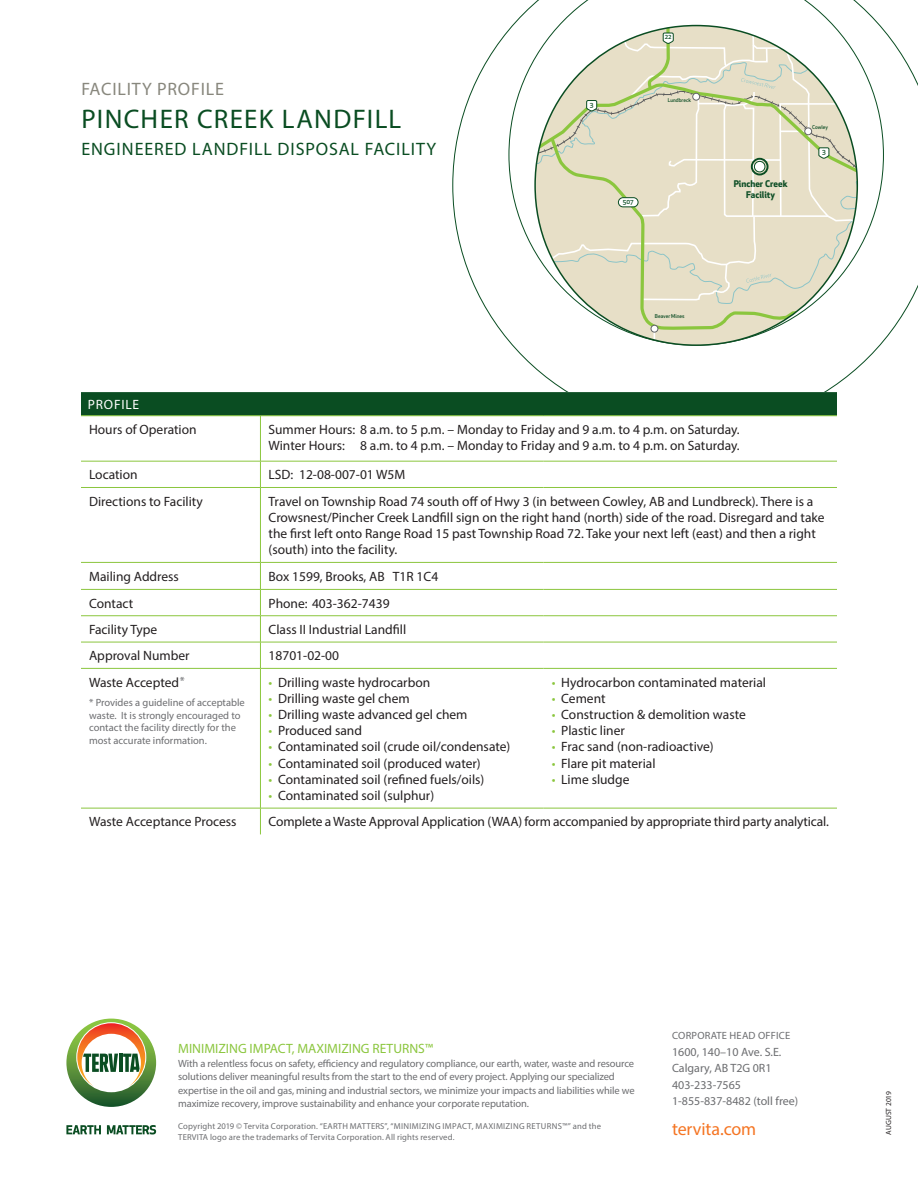
<style>
.page{position:relative;width:918px;height:1188px;background:#fff}
.page>*{position:absolute;margin:0;border:0;box-sizing:border-box;transform-origin:0 0}
.Head_Main{font:27px "Myriad Pro";letter-spacing:.045em;color:#0a4d22}
.Head_Main-2{font:18px "Myriad Pro";letter-spacing:.045em;color:#0a4d22}
.Head_Main-3{font:18px "Myriad Pro";letter-spacing:.045em;color:#88877d}
.t1{font:18px "Myriad Pro";letter-spacing:-.005em;color:#f57523}
.Table_Book{font:13.5px/16.2px "Myriad Pro";color:#231f20}
.Table_Medium{font:13.5px "Myriad Pro";color:#231f20}
.t2{font:13.5px "Myriad Pro";color:#8bc63e}
.Table_Head{font:13.5px "Myriad Pro";letter-spacing:.06em;color:#fff}
.t3{font:12px/16.5px "Myriad Pro";color:#6c6d70}
.Table_Medium-2{font:10.5px/13.5px "Myriad Pro";letter-spacing:-.01em;color:#6c6d70}
.Table_Medium-3{font:10.5px "Myriad Pro";letter-spacing:.02em;color:#6c6d70}
.t4{font:700 9px/10.8px "Apex New";color:#0e4e26;text-align:center}
.t5{font:8.7px/10.5px "Myriad Pro";letter-spacing:.02em;color:#6c6d70}
.t6{font:7.5px "Myriad Pro";letter-spacing:.02em;color:#231f20}
.t7{font:500 6.45px "Apex New";color:#0e4e26}
.t8{font:500 5.1px "Apex New";color:#0e4e26}
.s1{font-size:12px;color:#6c6d70}
.s2{color:#8bc63e}
</style>
<div class="page">
<svg style="left:66px;top:1125px;width:35px;height:9px"></svg>
<svg style="left:107px;top:1125px;width:49px;height:10px"></svg>
<svg style="left:66px;top:1019px;width:90px;height:88px"></svg>
<svg style="left:453px;top:29px;width:465px;height:363px"></svg>
<svg style="left:509px;top:0;width:375px;height:345px"></svg>
<svg style="left:535px;top:304px;width:322px;height:41px"></svg>
<svg style="left:642px;top:332px;width:14px;height:13px"></svg>
<svg style="left:549px;top:304px;width:308px;height:28px"></svg>
<svg style="left:535px;top:26px;width:322px;height:278px"></svg>
<div style="left:693px;top:93px;width:7px;height:7px;background:#fff;border-radius:50%"></div>
<div style="left:692px;top:93px;width:8px;height:7px;border:1px solid #626466;border-radius:50%"></div>
<div style="left:651px;top:325px;width:7px;height:7px;background:#fff;border-radius:50%"></div>
<div style="left:651px;top:325px;width:7px;height:7px;border:1px solid #626466;border-radius:50%"></div>
<div style="left:805px;top:128px;width:7px;height:7px;background:#fff;border-radius:50%"></div>
<div style="left:804px;top:128px;width:8px;height:7px;border:1px solid #626466;border-radius:50%"></div>
<div style="left:751px;top:158px;width:18px;height:17px;border:2px solid #0a4d22;border-radius:50%"></div>
<div style="left:754px;top:161px;width:11px;height:11px;background:#fff;border-radius:50%"></div>
<div style="left:754px;top:161px;width:11px;height:11px;border:1px solid #0a4d22;border-radius:50%"></div>
<div style="left:618px;top:198px;width:20px;height:9px;background:#fff;border-radius:5px"></div>
<div style="left:618px;top:198px;width:20px;height:9px;border:1px solid #0a4d22;border-radius:5px"></div>
<div style="left:81px;top:392px;width:756px;height:23px;background:#0a4d22"></div>
<hr style="left:81px;top:415px;width:179px;height:1px;background:#8bc63e">
<hr style="left:260px;top:415px;width:284px;height:1px;background:#8bc63e">
<hr style="left:260px;top:416px;width:1px;height:45px;background:#8bc63e">
<hr style="left:544px;top:415px;width:293px;height:1px;background:#8bc63e">
<hr style="left:81px;top:461px;width:179px;height:1px;background:#8bc63e">
<hr style="left:260px;top:461px;width:284px;height:1px;background:#8bc63e">
<svg style="left:260px;top:461px;width:1px;height:26px"></svg>
<hr style="left:544px;top:461px;width:293px;height:1px;background:#8bc63e">
<hr style="left:81px;top:487px;width:179px;height:1px;background:#8bc63e">
<hr style="left:260px;top:487px;width:284px;height:1px;background:#8bc63e">
<hr style="left:260px;top:488px;width:1px;height:74px;background:#8bc63e">
<hr style="left:544px;top:487px;width:293px;height:1px;background:#8bc63e">
<hr style="left:81px;top:562px;width:179px;height:1px;background:#8bc63e">
<hr style="left:260px;top:562px;width:284px;height:1px;background:#8bc63e">
<hr style="left:544px;top:562px;width:293px;height:1px;background:#8bc63e">
<hr style="left:81px;top:589px;width:179px;height:1px;background:#8bc63e">
<hr style="left:260px;top:589px;width:284px;height:1px;background:#8bc63e">
<hr style="left:544px;top:589px;width:293px;height:1px;background:#8bc63e">
<hr style="left:81px;top:615px;width:179px;height:1px;background:#8bc63e">
<hr style="left:260px;top:615px;width:284px;height:1px;background:#8bc63e">
<hr style="left:544px;top:615px;width:293px;height:1px;background:#8bc63e">
<hr style="left:81px;top:642px;width:179px;height:1px;background:#8bc63e">
<hr style="left:260px;top:642px;width:284px;height:1px;background:#8bc63e">
<svg style="left:260px;top:563px;width:1px;height:105px"></svg>
<hr style="left:544px;top:642px;width:293px;height:1px;background:#8bc63e">
<hr style="left:81px;top:668px;width:179px;height:1px;background:#8bc63e">
<hr style="left:260px;top:668px;width:284px;height:1px;background:#8bc63e">
<hr style="left:260px;top:669px;width:1px;height:139px;background:#8bc63e">
<hr style="left:544px;top:668px;width:293px;height:1px;background:#8bc63e">
<hr style="left:81px;top:808px;width:179px;height:1px;background:#8bc63e">
<hr style="left:260px;top:808px;width:284px;height:1px;background:#8bc63e">
<svg style="left:260px;top:808px;width:1px;height:26px"></svg>
<hr style="left:544px;top:808px;width:293px;height:1px;background:#8bc63e">
<p class="Head_Main-3" style="left:81px;top:77px;width:144px">FACILITY PROFILE</p>
<p class="Head_Main" style="left:82px;top:103px;width:321px">PINCHER CREEK LANDFILL</p>
<p class="Head_Main-2" style="left:81px;top:138px;width:356px">ENGINEERED LANDFILL DISPOSAL FACILITY</p>
<p class="t7" style="left:590px;top:100px;width:5px">3</p>
<p class="t7" style="left:665px;top:32px;width:8px">22</p>
<p class="t8" style="left:668px;top:97px;width:25px">Lundbreck</p>
<p class="t7" style="left:623px;top:197px;width:13px">507</p>
<p class="t4" style="left:734px;top:178px;width:55px">Pincher Creek<br>Facility</p>
<p class="t8" style="left:812px;top:123px;width:17px">Cowley</p>
<p class="t7" style="left:822px;top:147px;width:5px">3</p>
<p class="t8" style="left:655px;top:313px;width:31px">Beaver Mines</p>
<p class="Table_Head" style="left:88px;top:396px;width:53px">PROFILE</p>
<p class="Table_Medium" style="left:89px;top:421px;width:109px">Hours of Operation</p>
<p class="Table_Book" style="left:269px;top:421px;width:473px">Summer Hours: 8 a.m. to 5 p.m. – Monday to Friday and 9 a.m. to 4 p.m. on Saturday.<br>Winter Hours: 8 a.m. to 4 p.m. – Monday to Friday and 9 a.m. to 4 p.m. on Saturday.</p>
<p class="Table_Medium" style="left:89px;top:467px;width:50px">Location</p>
<p class="Table_Book" style="left:269px;top:467px;width:138px">LSD: 12-08-007-01 W5M</p>
<p class="Table_Medium" style="left:89px;top:493px;width:115px">Directions to Facility</p>
<p class="Table_Book" style="left:269px;top:493px;width:558px">Travel on Township Road 74 south off of Hwy 3 (in between Cowley, AB and Lundbreck). There is a Crowsnest/Pincher Creek Landfill sign on the right hand (north) side of the road. Disregard and take the first left onto Range Road 15 past Township Road 72. Take your next left (east) and then a right (south) into the facility.</p>
<p class="Table_Medium" style="left:89px;top:568px;width:91px">Mailing Address</p>
<p class="Table_Book" style="left:269px;top:568px;width:171px">Box 1599, Brooks, AB T1R 1C4</p>
<p class="Table_Medium" style="left:89px;top:595px;width:46px">Contact</p>
<p class="Table_Book" style="left:269px;top:595px;width:123px">Phone: 403-362-7439</p>
<p class="Table_Medium" style="left:89px;top:621px;width:70px">Facility Type</p>
<p class="Table_Book" style="left:269px;top:621px;width:139px">Class II Industrial Landfill</p>
<p class="Table_Medium" style="left:89px;top:647px;width:102px">Approval Number</p>
<p class="Table_Book" style="left:269px;top:647px;width:72px">18701-02-00</p>
<p class="Table_Medium" style="left:89px;top:674px;width:97px">Waste Accepted<span class="s1">*</span></p>
<p class="Table_Medium-2" style="left:89px;top:696px;width:157px;line-height:12.6px">* Provides a guideline of acceptable waste. It is strongly encouraged to contact the facility directly for the most accurate information.</p>
<p class="Table_Book" style="left:269px;top:674px;width:163px"><span class="s2">•</span> Drilling waste hydrocarbon</p>
<p class="Table_Book" style="left:269px;top:690px;width:143px"><span class="s2">•</span> Drilling waste gel chem</p>
<p class="Table_Book" style="left:269px;top:706px;width:201px"><span class="s2">•</span> Drilling waste advanced gel chem</p>
<p class="Table_Book" style="left:269px;top:722px;width:95px"><span class="s2">•</span> Produced sand</p>
<p class="Table_Book" style="left:269px;top:739px;width:243px"><span class="s2">•</span> Contaminated soil (crude oil/condensate)</p>
<p class="Table_Book" style="left:269px;top:755px;width:214px"><span class="s2">•</span> Contaminated soil (produced water)</p>
<p class="Table_Book" style="left:269px;top:771px;width:217px"><span class="s2">•</span> Contaminated soil (refined fuels/oils)</p>
<p class="Table_Book" style="left:269px;top:787px;width:167px"><span class="s2">•</span> Contaminated soil (sulphur)</p>
<p class="Table_Book" style="left:552px;top:674px;width:216px"><span class="s2">•</span> Hydrocarbon contaminated material</p>
<p class="Table_Book" style="left:552px;top:690px;width:55px"><span class="s2">•</span> Cement</p>
<p class="Table_Book" style="left:552px;top:706px;width:196px"><span class="s2">•</span> Construction &amp; demolition waste</p>
<p class="Table_Book" style="left:552px;top:722px;width:75px"><span class="s2">•</span> Plastic liner</p>
<p class="Table_Book" style="left:552px;top:739px;width:164px"><span class="s2">•</span> Frac sand (non-radioactive)</p>
<p class="Table_Book" style="left:552px;top:755px;width:105px"><span class="s2">•</span> Flare pit material</p>
<p class="Table_Book" style="left:552px;top:771px;width:79px"><span class="s2">•</span> Lime sludge</p>
<p class="Table_Medium" style="left:89px;top:813px;width:149px">Waste Acceptance Process</p>
<p class="Table_Book" style="left:269px;top:814px;width:562px">Complete a Waste Approval Application (WAA) form accompanied by appropriate third party analytical.</p>
<p class="t2" style="left:178px;top:1040px;width:257px">MINIMIZING IMPACT, MAXIMIZING RETURNS™</p>
<p class="Table_Medium-2" style="left:178px;top:1056px;width:458px">With a relentless focus on safety, efficiency and regulatory compliance, our earth, water, waste and resource solutions deliver meaningful results from the start to the end of every project. Applying our specialized expertise in the oil and gas, mining and industrial sectors, we minimize your impacts and liabilities while we maximize recovery, improve sustainability and enhance your corporate reputation.</p>
<p class="t5" style="left:178px;top:1121px;width:424px">Copyright 2019 © Tervita Corporation. “EARTH MATTERS”, “MINIMIZING IMPACT, MAXIMIZING RETURNS™” and the<br>TERVITA logo are the trademarks of Tervita Corporation. All rights reserved.</p>
<p class="Table_Medium-3" style="left:672px;top:1029px;width:120px">CORPORATE HEAD OFFICE</p>
<p class="t3" style="left:672px;top:1043px;width:128px">1600, 140–10 Ave. S.E.<br>Calgary, AB T2G 0R1<br>403-233-7565<br>1-855-837-8482 (toll free)</p>
<h2 class="t1" style="left:672px;top:1118px;width:86px">tervita.com</h2>
<p class="t6" style="left:884px;top:1135px;width:46px;rotate:-90deg">AUGUST 2019</p>
</div>
